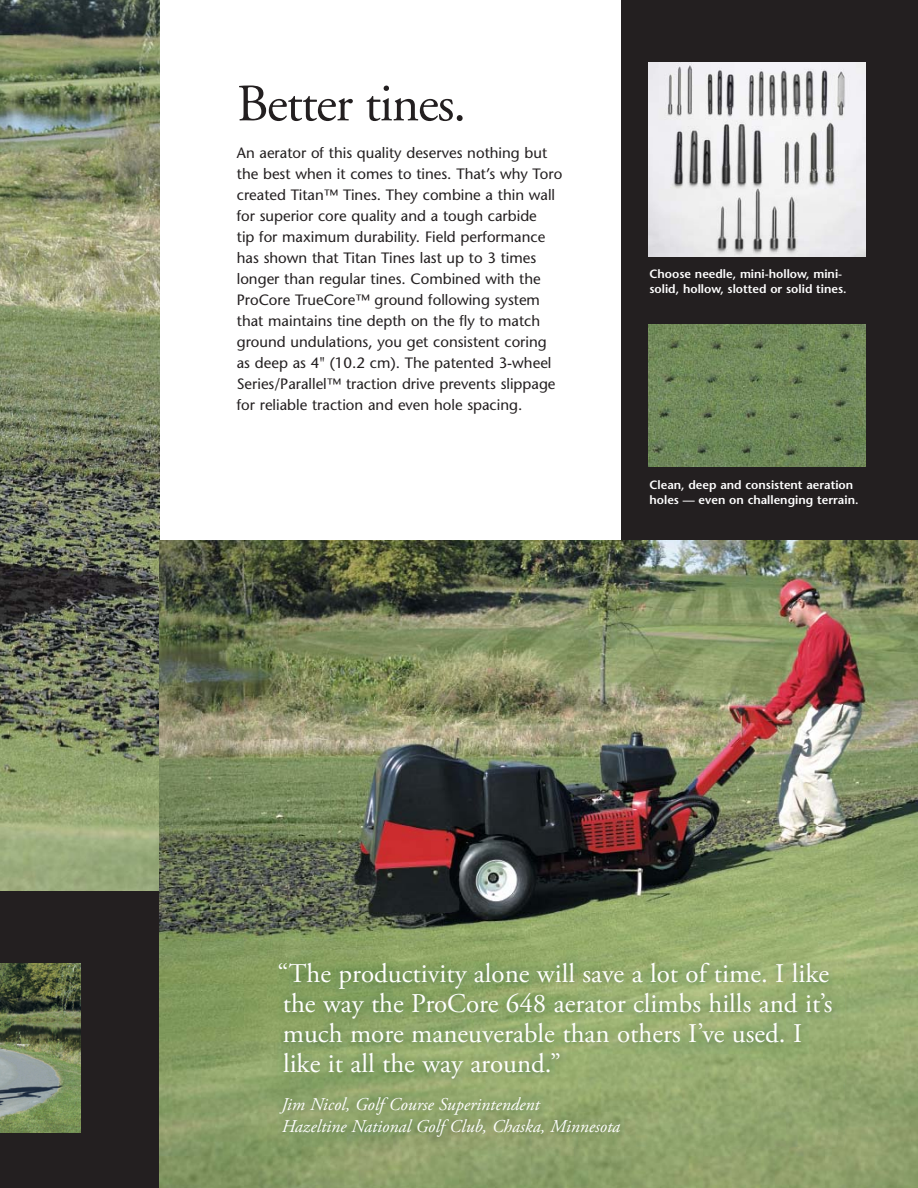
<style>
.page{position:relative;width:918px;height:1188px;background:#fff}
.page>*{position:absolute;margin:0;border:0;box-sizing:border-box;transform-origin:0 0}
.t1{font:52.5px "Adobe Garamond";letter-spacing:-.025em;color:#231f20}
.t2{font:27px/30px "Adobe Garamond Pro";color:#fff}
.t3{font:italic 18px/21.6px "Adobe Garamond Pro";color:#fff}
.t4{font:15px/21px "Stone Sans";color:#231f20}
.t5{font:600 12px/15px "Stone Sans";color:#fff}
</style>
<div class="page">
<div style="left:621px;top:0;width:297px;height:641px;background:#231f20"></div>
<img style="left:648px;top:62px;width:218px;height:194px">
<img style="left:648px;top:324px;width:218px;height:143px">
<div style="left:0;top:891px;width:159px;height:297px;background:#231f20"></div>
<img style="left:0;top:964px;width:80px;height:169px">
<img style="left:0;top:0;width:159px;height:891px">
<img style="left:159px;top:540px;width:759px;height:648px">
<img style="left:267px;top:950px;width:577px;height:197px">
<h1 class="t1" style="left:237px;top:83px;width:231px">Better tines.</h1>
<p class="t4" style="left:237px;top:143px;width:327px">An aerator of this quality deserves nothing but the best when it comes to tines. That’s why Toro created Titan™ Tines. They combine a thin wall for superior core quality and a tough carbide<br>tip for maximum durability. Field performance has shown that Titan Tines last up to 3 times longer than regular tines. Combined with the ProCore TrueCore™ ground following system that maintains tine depth on the fly to match ground undulations, you get consistent coring as deep as 4" (10.2 cm). The patented 3-wheel Series/Parallel™ traction drive prevents slippage for reliable traction and even hole spacing.</p>
<p class="t5" style="left:650px;top:268px;width:199px">Choose needle, mini-hollow, mini&shy;solid, hollow, slotted or solid tines.</p>
<p class="t5" style="left:650px;top:478px;width:211px">Clean, deep and consistent aeration holes — even on challenging terrain.</p>
<h2 class="t2" style="left:277px;top:961px;width:557px">“The productivity alone will save a lot of time. I like the way the ProCore 648 aerator climbs hills and it’s much more maneuverable than others I’ve used. I like it all the way around.”</h2>
<p class="t3" style="left:281px;top:1095px;width:340px">Jim Nicol, Golf Course Superintendent<br>Hazeltine National Golf Club, Chaska, Minnesota</p>
</div>
